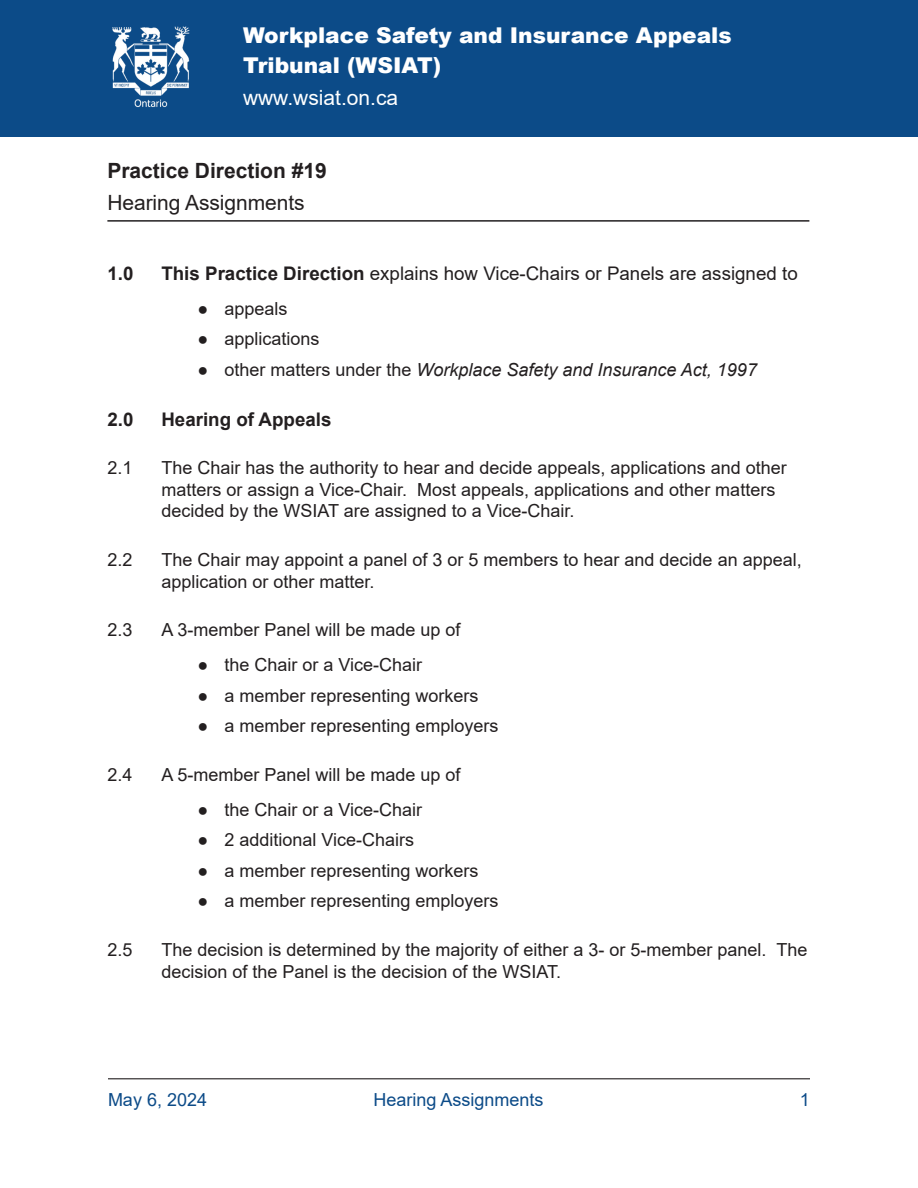
<style>
.page{position:relative;width:918px;height:1188px;background:#fff}
.page>*{position:absolute;margin:0;border:0;box-sizing:border-box;transform-origin:0 0}
.t1{font:900 21.75px/30px "Arial";color:#fff}
.t2{font:700 21px/32px "Arial";color:#231f20}
.t3{font:21px "Arial";color:#fff}
.t4{font:18.75px "Arial";color:#231f20}
.t5{font:700 18.75px "Arial";color:#231f20}
.t6{font:18px/21.6px "Arial";color:#231f20}
.t7{font:italic 18px "Arial";color:#231f20}
.t8{font:18px "Arial";color:#0c4b88}
.s1{font-weight:400}
.s2{font-weight:700}
.s3{font-style:normal}
</style>
<div class="page">
<hr style="left:108px;top:1078px;width:702px;height:1px;background:#231f20">
<hr style="left:107px;top:220px;width:702px;height:2px;background:#231f20">
<div style="left:0;top:0;width:918px;height:136px;background:#0c4b88"></div>
<img style="left:112px;top:26px;width:78px;height:82px">
<p class="t1" style="left:243px;top:19px;width:490px">Workplace Safety and Insurance Appeals<br>Tribunal (WSIAT)</p>
<p class="t3" style="left:243px;top:83px;width:157px">www.wsiat.on.ca</p>
<h1 class="t2" style="left:107px;top:155px;width:221px">Practice Direction #19<br><span class="s1">Hearing Assignments</span></h1>
<p class="t5" style="left:107px;top:260px;width:28px">1.0</p>
<p class="t4" style="left:161px;top:260px;width:638px"><span class="s2">This Practice Direction</span> explains how Vice-Chairs or Panels are assigned to</p>
<p class="t6" style="left:197px;top:298px;width:92px">● appeals</p>
<p class="t6" style="left:197px;top:328px;width:124px">● applications</p>
<p class="t7" style="left:197px;top:358px;width:561px"><span class="s3">● other matters under the</span> Workplace Safety and Insurance Act, 1997</p>
<h2 class="t5" style="left:107px;top:406px;width:28px">2.0</h2>
<h2 class="t5" style="left:161px;top:406px;width:172px">Hearing of Appeals</h2>
<p class="t6" style="left:107px;top:457px;width:27px">2.1</p>
<p class="t6" style="left:161px;top:457px;width:627px">The Chair has the authority to hear and decide appeals, applications and other matters or assign a Vice-Chair. Most appeals, applications and other matters decided by the WSIAT are assigned to a Vice-Chair.</p>
<p class="t6" style="left:107px;top:549px;width:27px">2.2</p>
<p class="t6" style="left:161px;top:549px;width:642px">The Chair may appoint a panel of 3 or 5 members to hear and decide an appeal, application or other matter.</p>
<p class="t6" style="left:107px;top:619px;width:27px">2.3</p>
<p class="t6" style="left:161px;top:619px;width:301px">A 3-member Panel will be made up of</p>
<p class="t6" style="left:197px;top:654px;width:226px">● the Chair or a Vice-Chair</p>
<p class="t6" style="left:197px;top:684px;width:283px">● a member representing workers</p>
<p class="t6" style="left:197px;top:715px;width:303px">● a member representing employers</p>
<p class="t6" style="left:107px;top:764px;width:27px">2.4</p>
<p class="t6" style="left:161px;top:764px;width:301px">A 5-member Panel will be made up of</p>
<p class="t6" style="left:197px;top:799px;width:226px">● the Chair or a Vice-Chair</p>
<p class="t6" style="left:197px;top:829px;width:218px">● 2 additional Vice-Chairs</p>
<p class="t6" style="left:197px;top:860px;width:283px">● a member representing workers</p>
<p class="t6" style="left:197px;top:890px;width:303px">● a member representing employers</p>
<p class="t6" style="left:107px;top:939px;width:27px">2.5</p>
<p class="t6" style="left:161px;top:939px;width:647px">The decision is determined by the majority of either a 3- or 5-member panel. The decision of the Panel is the decision of the WSIAT.</p>
<p class="t8" style="left:108px;top:1088px;width:101px">May 6, 2024</p>
<p class="t8" style="left:374px;top:1088px;width:172px">Hearing Assignments</p>
<p class="t8" style="left:800px;top:1088px;width:12px">1</p>
</div>
